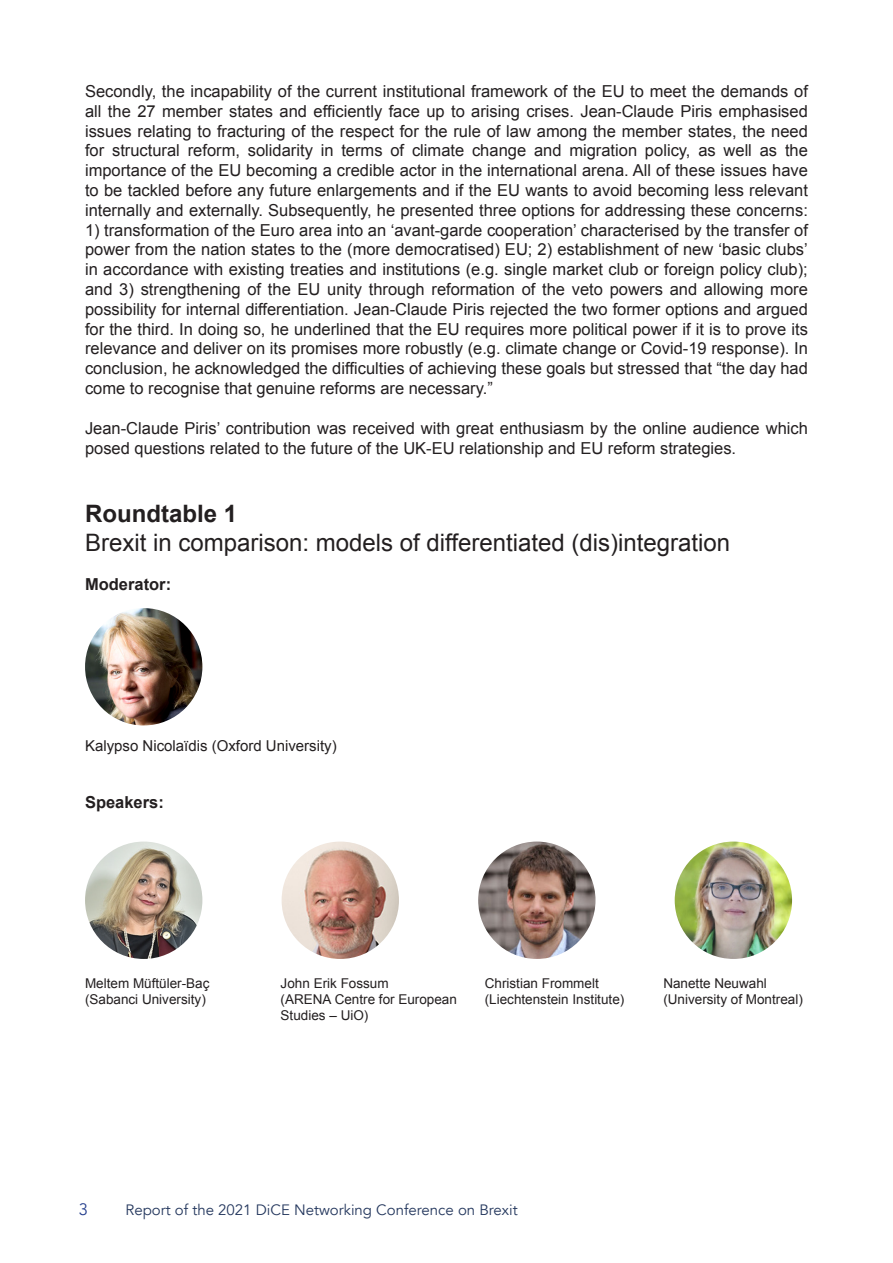
<style>
.page{position:relative;width:893px;height:1263px;background:#fff}
.page>*{position:absolute;margin:0;border:0;box-sizing:border-box;transform-origin:0 0}
.H-3{font:24px "Arial";color:#231f20}
.H-2{font:700 24px "Arial";color:#231f20}
.t1{font:16.5px/19.8px "Arial";color:#231f20;text-align:justify}
.t2{font:700 16.5px "Arial";color:#231f20}
.t3{font:16.5px "Avenir";color:#253f8e}
.t4{font:15px "Avenir";color:#25385e}
.t5{font:15px "Arial";color:#231f20}
.t6{font:13.5px/16.2px "Arial";color:#231f20}
</style>
<div class="page">
<img style="left:85px;top:608px;width:117px;height:117px;border-radius:59px">
<img style="left:85px;top:841px;width:117px;height:118px;border-radius:59px">
<img style="left:282px;top:841px;width:117px;height:118px;border-radius:59px">
<img style="left:478px;top:841px;width:117px;height:118px;border-radius:59px">
<img style="left:675px;top:841px;width:117px;height:118px;border-radius:59px">
<p class="t1" style="left:85px;top:82px;width:724px">Secondly, the incapability of the current institutional framework of the EU to meet the demands of all the 27 member states and efficiently face up to arising crises. Jean-Claude Piris emphasised issues relating to fracturing of the respect for the rule of law among the member states, the need for structural reform, solidarity in terms of climate change and migration policy, as well as the importance of the EU becoming a credible actor in the international arena. All of these issues have to be tackled before any future enlargements and if the EU wants to avoid becoming less relevant internally and externally. Subsequently, he presented three options for addressing these concerns:</p>
<p class="t1" style="left:85px;top:220px;width:724px">1) transformation of the Euro area into an ‘avant-garde cooperation’ characterised by the transfer of power from the nation states to the (more democratised) EU; 2) establishment of new ‘basic clubs’ in accordance with existing treaties and institutions (e.g. single market club or foreign policy club); and 3) strengthening of the EU unity through reformation of the veto powers and allowing more possibility for internal differentiation. Jean-Claude Piris rejected the two former options and argued for the third. In doing so, he underlined that the EU requires more political power if it is to prove its relevance and deliver on its promises more robustly (e.g. climate change or Covid-19 response). In conclusion, he acknowledged the difficulties of achieving these goals but stressed that “the day had come to recognise that genuine reforms are necessary.”</p>
<p class="t1" style="left:85px;top:418px;width:724px">Jean-Claude Piris’ contribution was received with great enthusiasm by the online audience which posed questions related to the future of the UK-EU relationship and EU reform strategies.</p>
<p class="H-2" style="left:85px;top:498px;width:154px">Roundtable 1</p>
<p class="H-3" style="left:85px;top:527px;width:647px">Brexit in comparison: models of differentiated (dis)integration</p>
<p class="t2" style="left:85px;top:574px;width:88px">Moderator:</p>
<p class="t5" style="left:85px;top:736px;width:253px">Kalypso Nicolaïdis (Oxford University)</p>
<p class="t2" style="left:85px;top:791px;width:80px">Speakers:</p>
<p class="t6" style="left:85px;top:975px;width:126px">Meltem Müftüler-Baç (Sabanci University)</p>
<p class="t6" style="left:281px;top:975px;width:178px">John Erik Fossum<br>(ARENA Centre for European<br>Studies – UiO)</p>
<p class="t6" style="left:485px;top:975px;width:141px">Christian Frommelt (Liechtenstein Institute)</p>
<p class="t6" style="left:663px;top:975px;width:141px">Nanette Neuwahl (University of Montreal)</p>
<p class="t3" style="left:79px;top:1199px;width:11px">3</p>
<p class="t4" style="left:125px;top:1201px;width:394px">Report of the 2021 DiCE Networking Conference on Brexit</p>
</div>
